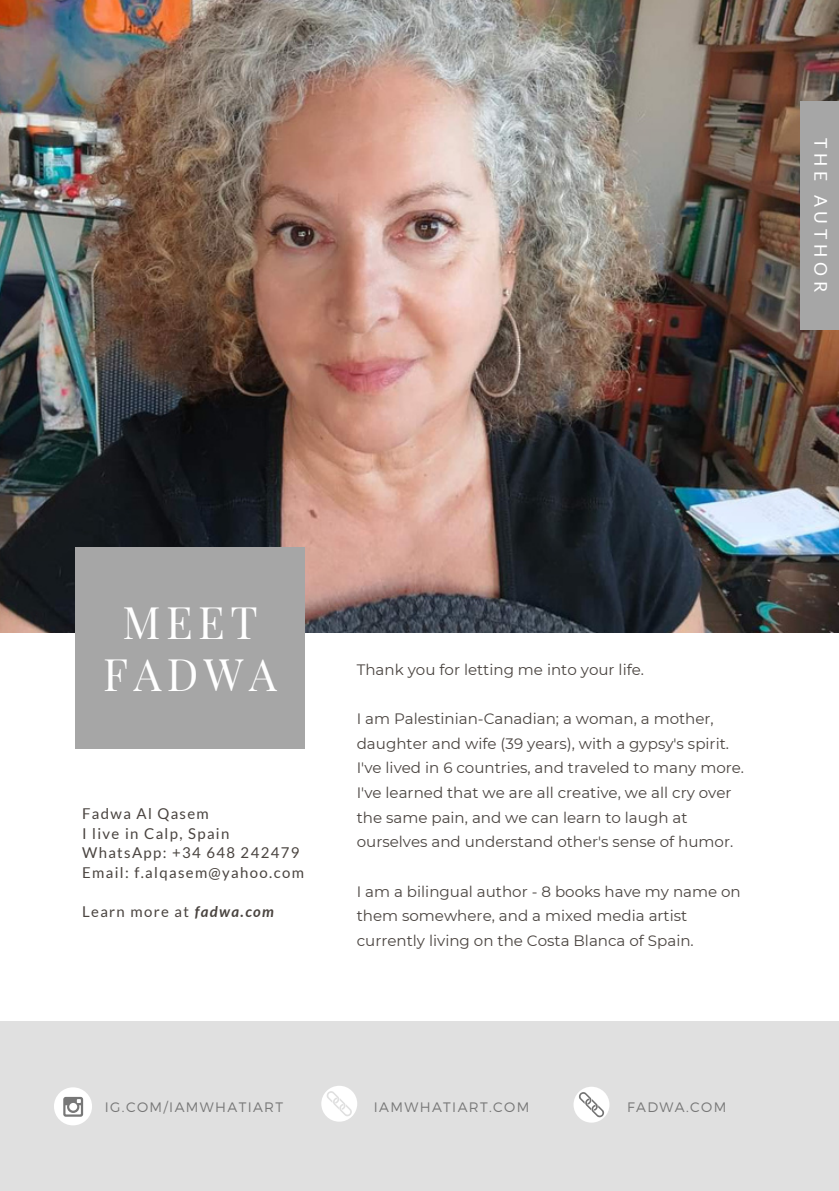
<style>
.page{position:relative;width:839px;height:1191px;background:#fff}
.page>*{position:absolute;margin:0;border:0;box-sizing:border-box;transform-origin:0 0}
.t1{font:43.8px/52.4px "Playfair Display";letter-spacing:.125em;color:#fff;text-align:center}
.t2{font:17.6px "Lato";letter-spacing:.28em;color:#fff}
.t3{font:15px/24.6px "Montserrat";color:#4a4440}
.t4{font:15px "Lato";letter-spacing:.09em;color:#4a4440}
.t5{font:300 13.8px "Montserrat";letter-spacing:.1em;color:#777}
.s1{font-weight:700;font-style:italic}
</style>
<div class="page">
<img style="left:0;top:0;width:838px;height:633px">
<div style="left:75px;top:547px;width:229px;height:201px;background:#a6a6a6"></div>
<div style="left:800px;top:101px;width:38px;height:228px;background:#a6a6a6"></div>
<div style="left:0;top:1021px;width:838px;height:170px;background:#e0e0e0"></div>
<div style="left:54px;top:1087px;width:38px;height:38px;background:#fff;border-radius:50%"></div>
<svg style="left:63px;top:1097px;width:20px;height:20px"></svg>
<svg style="left:573px;top:1087px;width:36px;height:36px"></svg>
<svg style="left:321px;top:1086px;width:36px;height:36px"></svg>
<p class="t2" style="left:831px;top:138px;width:156px;rotate:90deg">THE AUTHOR</p>
<p class="t1" style="left:103px;top:595px;width:175px">MEET<br>FADWA</p>
<p class="t4" style="left:82px;top:805px;width:128px">Fadwa Al Qasem</p>
<p class="t4" style="left:82px;top:824px;width:149px">I live in Calp, Spain</p>
<p class="t4" style="left:82px;top:844px;width:219px">WhatsApp: +34 648 242479</p>
<p class="t4" style="left:82px;top:863px;width:223px">Email: f.alqasem@yahoo.com</p>
<p class="t4" style="left:82px;top:902px;width:193px">Learn more at <span class="s1">fadwa.com</span></p>
<p class="t3" style="left:357px;top:657px;width:289px">Thank you for letting me into your life.</p>
<p class="t3" style="left:357px;top:706px;width:389px">I am Palestinian-Canadian; a woman, a mother, daughter and wife (39 years), with a gypsy's spirit.<br>I've lived in 6 countries, and traveled to many more.<br>I've learned that we are all creative, we all cry over the same pain, and we can learn to laugh at ourselves and understand other's sense of humor.</p>
<p class="t3" style="left:357px;top:879px;width:385px">I am a bilingual author - 8 books have my name on them somewhere, and a mixed media artist currently living on the Costa Blanca of Spain.</p>
<p class="t5" style="left:105px;top:1098px;width:180px">IG.COM/IAMWHATIART</p>
<p class="t5" style="left:374px;top:1098px;width:157px">IAMWHATIART.COM</p>
<p class="t5" style="left:627px;top:1098px;width:101px">FADWA.COM</p>
</div>
